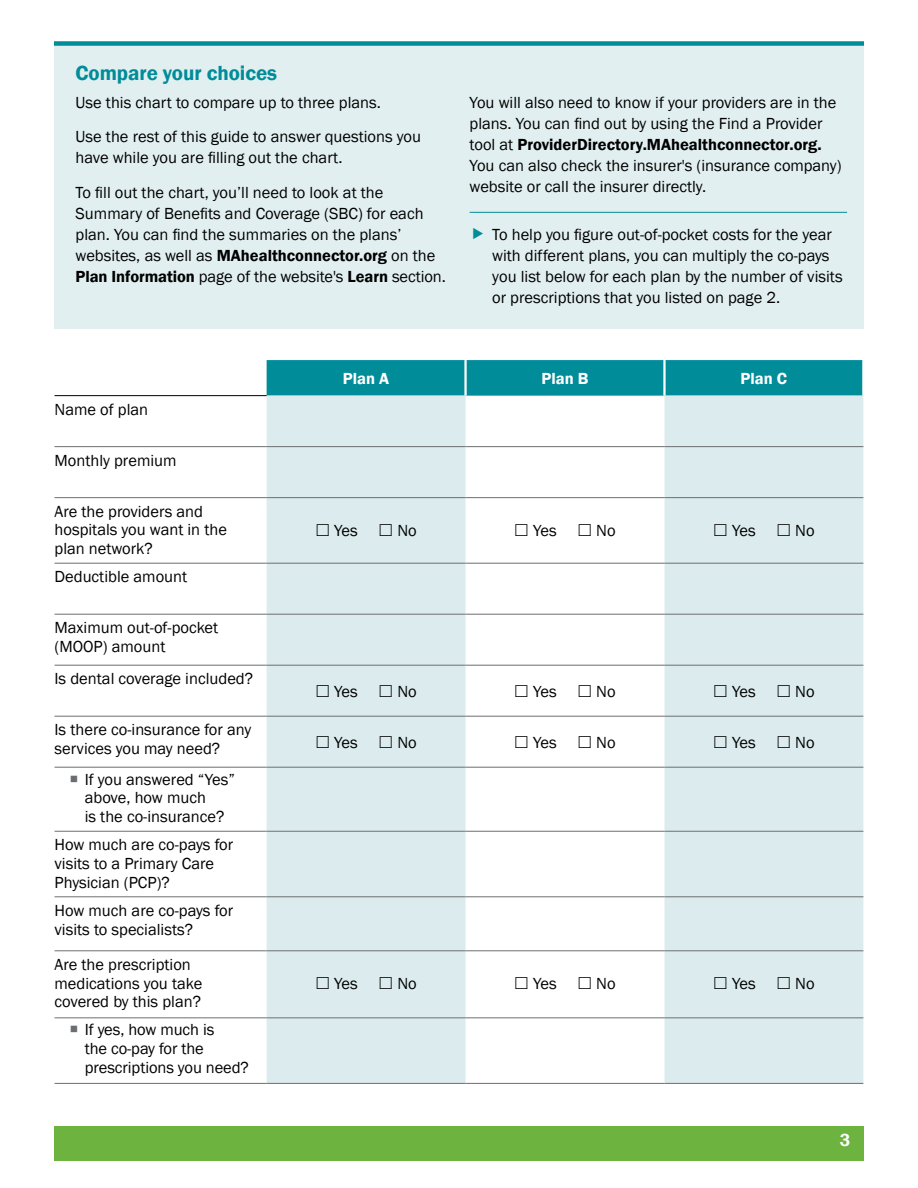
<style>
.page{position:relative;width:918px;height:1188px;background:#fff}
.page>*{position:absolute;margin:0;border:0;box-sizing:border-box;transform-origin:0 0}
.t1{font:600 21px "Franklin Gothic";letter-spacing:-.005em;color:#008c99}
.t2{font:600 18px "Franklin Gothic";color:#fff}
.t3{font:16.5px/18.8px "Franklin Gothic";color:#000}
.t4{font:600 16.5px "Franklin Gothic";color:#fff}
.s1{font-weight:600}
.s2{color:#6a6d72}
</style>
<div class="page">
<div style="left:54px;top:43px;width:810px;height:285px;background:#e2eff0"></div>
<div style="left:54px;top:41px;width:810px;height:5px;background:#008c99"></div>
<div style="left:54px;top:1126px;width:810px;height:35px;background:#6cb33f"></div>
<hr style="left:470px;top:212px;width:377px;height:1px;background:#008c99">
<div style="left:267px;top:360px;width:595px;height:36px;background:#008c99"></div>
<svg style="left:267px;top:396px;width:596px;height:687px;fill:#dcecee"></svg>
<hr style="left:55px;top:395px;width:212px;height:1px;background:#000">
<hr style="left:464px;top:360px;width:3px;height:36px;background:#fff">
<hr style="left:663px;top:360px;width:3px;height:36px;background:#fff">
<hr style="left:55px;top:950px;width:212px;height:1px;background:#6d6e71">
<hr style="left:267px;top:950px;width:199px;height:1px;background:#6d6e71">
<hr style="left:466px;top:950px;width:198px;height:1px;background:#6d6e71">
<hr style="left:664px;top:950px;width:199px;height:1px;background:#6d6e71">
<hr style="left:55px;top:1017px;width:212px;height:1px;background:#6d6e71">
<hr style="left:267px;top:1017px;width:199px;height:1px;background:#6d6e71">
<hr style="left:466px;top:1017px;width:198px;height:1px;background:#6d6e71">
<hr style="left:664px;top:1017px;width:199px;height:1px;background:#6d6e71">
<hr style="left:55px;top:1083px;width:212px;height:1px;background:#6d6e71">
<hr style="left:267px;top:1083px;width:199px;height:1px;background:#6d6e71">
<hr style="left:466px;top:1083px;width:198px;height:1px;background:#6d6e71">
<hr style="left:664px;top:1083px;width:199px;height:1px;background:#6d6e71">
<hr style="left:55px;top:446px;width:212px;height:1px;background:#6d6e71">
<hr style="left:267px;top:446px;width:199px;height:1px;background:#6d6e71">
<hr style="left:466px;top:446px;width:198px;height:1px;background:#6d6e71">
<hr style="left:664px;top:446px;width:199px;height:1px;background:#6d6e71">
<hr style="left:55px;top:497px;width:212px;height:1px;background:#6d6e71">
<hr style="left:267px;top:497px;width:199px;height:1px;background:#6d6e71">
<hr style="left:466px;top:497px;width:198px;height:1px;background:#6d6e71">
<hr style="left:664px;top:497px;width:199px;height:1px;background:#6d6e71">
<hr style="left:55px;top:563px;width:212px;height:1px;background:#6d6e71">
<hr style="left:267px;top:563px;width:199px;height:1px;background:#6d6e71">
<hr style="left:466px;top:563px;width:198px;height:1px;background:#6d6e71">
<hr style="left:664px;top:563px;width:199px;height:1px;background:#6d6e71">
<hr style="left:55px;top:614px;width:212px;height:1px;background:#6d6e71">
<hr style="left:267px;top:614px;width:199px;height:1px;background:#6d6e71">
<hr style="left:466px;top:614px;width:198px;height:1px;background:#6d6e71">
<hr style="left:664px;top:614px;width:199px;height:1px;background:#6d6e71">
<hr style="left:55px;top:665px;width:212px;height:1px;background:#6d6e71">
<hr style="left:267px;top:665px;width:199px;height:1px;background:#6d6e71">
<hr style="left:466px;top:665px;width:198px;height:1px;background:#6d6e71">
<hr style="left:664px;top:665px;width:199px;height:1px;background:#6d6e71">
<hr style="left:55px;top:831px;width:212px;height:1px;background:#6d6e71">
<hr style="left:267px;top:831px;width:199px;height:1px;background:#6d6e71">
<hr style="left:466px;top:831px;width:198px;height:1px;background:#6d6e71">
<hr style="left:664px;top:831px;width:199px;height:1px;background:#6d6e71">
<hr style="left:55px;top:896px;width:212px;height:1px;background:#6d6e71">
<hr style="left:267px;top:896px;width:199px;height:1px;background:#6d6e71">
<hr style="left:466px;top:896px;width:198px;height:1px;background:#6d6e71">
<hr style="left:664px;top:896px;width:199px;height:1px;background:#6d6e71">
<hr style="left:55px;top:716px;width:212px;height:1px;background:#6d6e71">
<hr style="left:267px;top:716px;width:199px;height:1px;background:#6d6e71">
<hr style="left:466px;top:716px;width:198px;height:1px;background:#6d6e71">
<hr style="left:664px;top:716px;width:199px;height:1px;background:#6d6e71">
<hr style="left:55px;top:767px;width:212px;height:1px;background:#6d6e71">
<hr style="left:267px;top:767px;width:199px;height:1px;background:#6d6e71">
<hr style="left:466px;top:767px;width:198px;height:1px;background:#6d6e71">
<hr style="left:664px;top:767px;width:199px;height:1px;background:#6d6e71">
<svg style="left:317px;top:524px;width:12px;height:12px"></svg>
<svg style="left:380px;top:524px;width:12px;height:12px"></svg>
<svg style="left:516px;top:524px;width:12px;height:12px"></svg>
<svg style="left:579px;top:524px;width:12px;height:12px"></svg>
<svg style="left:715px;top:524px;width:12px;height:12px"></svg>
<svg style="left:778px;top:524px;width:12px;height:12px"></svg>
<svg style="left:317px;top:685px;width:12px;height:12px"></svg>
<svg style="left:380px;top:685px;width:12px;height:12px"></svg>
<svg style="left:516px;top:685px;width:12px;height:12px"></svg>
<svg style="left:579px;top:685px;width:12px;height:12px"></svg>
<svg style="left:715px;top:685px;width:12px;height:12px"></svg>
<svg style="left:778px;top:685px;width:12px;height:12px"></svg>
<svg style="left:317px;top:736px;width:12px;height:12px"></svg>
<svg style="left:380px;top:736px;width:12px;height:12px"></svg>
<svg style="left:516px;top:736px;width:12px;height:12px"></svg>
<svg style="left:579px;top:736px;width:12px;height:12px"></svg>
<svg style="left:715px;top:736px;width:12px;height:12px"></svg>
<svg style="left:778px;top:736px;width:12px;height:12px"></svg>
<svg style="left:317px;top:977px;width:12px;height:12px"></svg>
<svg style="left:380px;top:977px;width:12px;height:12px"></svg>
<svg style="left:516px;top:977px;width:12px;height:12px"></svg>
<svg style="left:579px;top:977px;width:12px;height:12px"></svg>
<svg style="left:715px;top:977px;width:12px;height:12px"></svg>
<svg style="left:778px;top:977px;width:12px;height:12px"></svg>
<p class="t1" style="left:76px;top:60px;width:203px">Compare your choices</p>
<p class="t3" style="left:76px;top:85px;width:347px;line-height:34.5px">Use this chart to compare up to three plans.<br>Use the rest of this guide to answer questions you</p>
<p class="t3" style="left:76px;top:141px;width:309px;line-height:34.5px">have while you are filling out the chart.<br>To fill out the chart, you’ll need to look at the</p>
<p class="t3" style="left:76px;top:203px;width:372px;line-height:21px">Summary of Benefits and Coverage (SBC) for each plan. You can find the summaries on the plans’ websites, as well as <span class="s1">MAhealthconnector.org</span> on the <span class="s1">Plan Information</span> page of the website's <span class="s1">Learn</span> section.</p>
<p class="t3" style="left:470px;top:92px;width:373px;line-height:21px">You will also need to know if your providers are in the plans. You can find out by using the Find a Provider tool at <span class="s1">ProviderDirectory.MAhealthconnector.org.<br></span>You can also check the insurer's (insurance company) website or call the insurer directly.</p>
<p class="t3" style="left:492px;top:224px;width:352px;line-height:21px">To help you figure out-of-pocket costs for the year with different plans, you can multiply the co-pays you list below for each plan by the number of visits or prescriptions that you listed on page 2.</p>
<p class="t3" style="left:55px;top:400px;width:95px">Name of plan</p>
<p class="t3" style="left:55px;top:451px;width:124px">Monthly premium</p>
<p class="t3" style="left:55px;top:502px;width:174px">Are the providers and hospitals you want in the plan network?</p>
<p class="t3" style="left:55px;top:568px;width:134px">Deductible amount</p>
<p class="t3" style="left:55px;top:619px;width:165px">Maximum out-of-pocket (MOOP) amount</p>
<p class="t3" style="left:55px;top:670px;width:200px">Is dental coverage included?</p>
<p class="t3" style="left:55px;top:721px;width:198px">Is there co-insurance for any services you may need?</p>
<p class="t3" style="left:85px;top:770px;width:152px;text-indent:-15px"><span class="s2">○</span> If you answered “Yes” above, how much<br>is the co-insurance?</p>
<p class="t3" style="left:55px;top:836px;width:180px">How much are co-pays for visits to a Primary Care<br>Physician (PCP)?</p>
<p class="t3" style="left:55px;top:901px;width:180px">How much are co-pays for visits to specialists?</p>
<p class="t3" style="left:55px;top:955px;width:149px">Are the prescription medications you take covered by this plan?</p>
<p class="t3" style="left:85px;top:1021px;width:166px;text-indent:-15px"><span class="s2">○</span> If yes, how much is<br>the co-pay for the prescriptions you need?</p>
<p class="t4" style="left:343px;top:368px;width:48px">Plan A</p>
<p class="t4" style="left:541px;top:368px;width:49px">Plan B</p>
<p class="t4" style="left:741px;top:368px;width:48px">Plan C</p>
<p class="t3" style="left:334px;top:521px;width:25px">Yes</p>
<p class="t3" style="left:397px;top:521px;width:21px">No</p>
<p class="t3" style="left:533px;top:521px;width:25px">Yes</p>
<p class="t3" style="left:596px;top:521px;width:21px">No</p>
<p class="t3" style="left:732px;top:521px;width:25px">Yes</p>
<p class="t3" style="left:795px;top:521px;width:21px">No</p>
<p class="t3" style="left:334px;top:683px;width:25px">Yes</p>
<p class="t3" style="left:397px;top:683px;width:21px">No</p>
<p class="t3" style="left:533px;top:683px;width:25px">Yes</p>
<p class="t3" style="left:596px;top:683px;width:21px">No</p>
<p class="t3" style="left:732px;top:683px;width:25px">Yes</p>
<p class="t3" style="left:795px;top:683px;width:21px">No</p>
<p class="t3" style="left:334px;top:734px;width:25px">Yes</p>
<p class="t3" style="left:397px;top:734px;width:21px">No</p>
<p class="t3" style="left:533px;top:734px;width:25px">Yes</p>
<p class="t3" style="left:596px;top:734px;width:21px">No</p>
<p class="t3" style="left:732px;top:734px;width:25px">Yes</p>
<p class="t3" style="left:795px;top:734px;width:21px">No</p>
<p class="t3" style="left:334px;top:975px;width:25px">Yes</p>
<p class="t3" style="left:397px;top:975px;width:21px">No</p>
<p class="t3" style="left:533px;top:975px;width:25px">Yes</p>
<p class="t3" style="left:596px;top:975px;width:21px">No</p>
<p class="t3" style="left:732px;top:975px;width:25px">Yes</p>
<p class="t3" style="left:795px;top:975px;width:21px">No</p>
<p class="t2" style="left:840px;top:1129px;width:12px">3</p>
</div>
